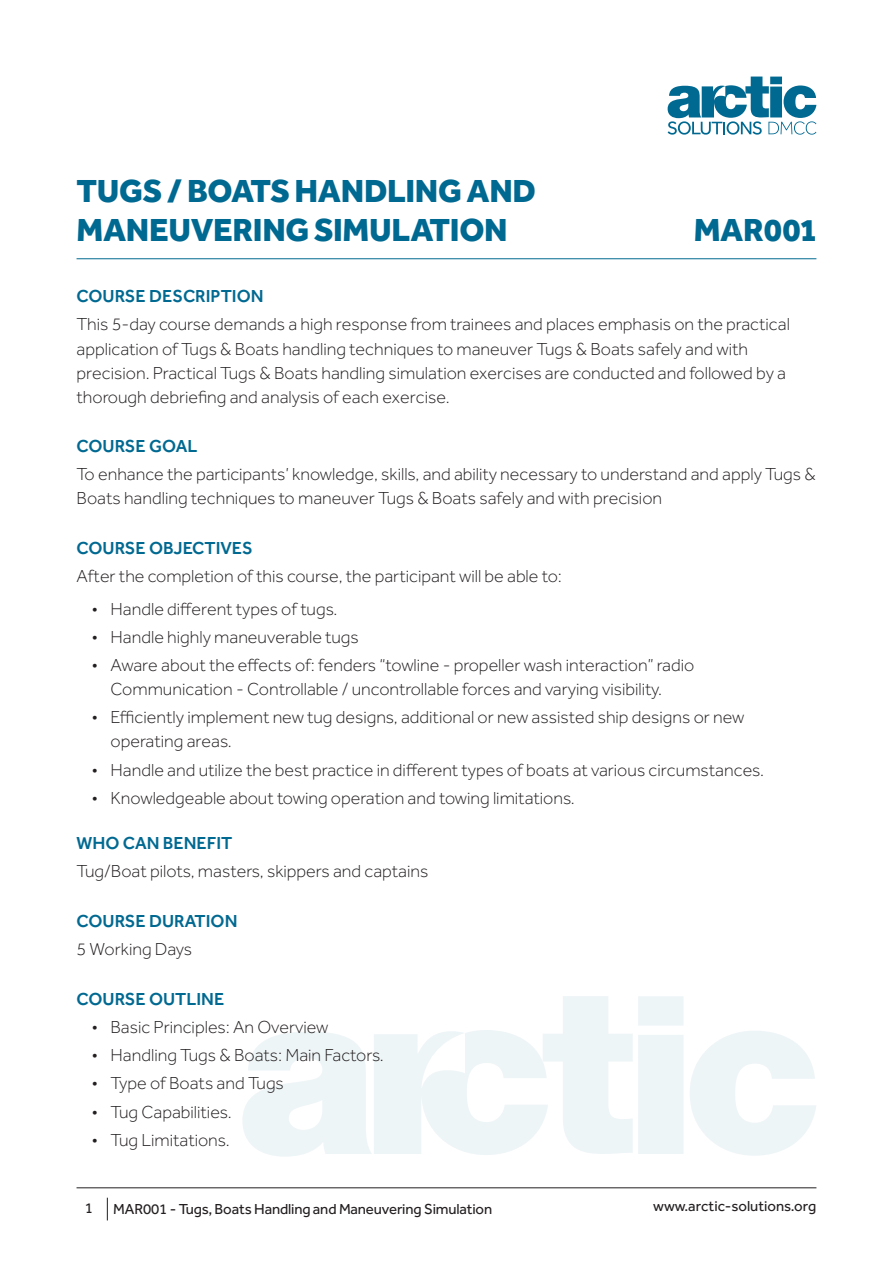
<style>
.page{position:relative;width:893px;height:1263px;background:#fff}
.page>*{position:absolute;margin:0;border:0;box-sizing:border-box;transform-origin:0 0}
.Title_-_Course_Outli{font:800 33px/39.6px "Effra";letter-spacing:-.01em;color:#006991}
.Code_-_Course_Outlin{font:800 33px "Effra";letter-spacing:-.01em;color:#006991}
.Normal_-_Course_Outl{font:300 18px/24px "Effra";color:#231f20}
.Heading_-_Course_Out{font:500 18px "Effra";color:#006991}
.t1{font:15px "Effra";letter-spacing:-.01em;color:#231f20}
</style>
<div class="page">
<hr style="left:77px;top:1187px;width:739px;height:1px;background:#231f20">
<svg style="left:107px;top:1198px;width:1px;height:22px"></svg>
<svg style="left:668px;top:77px;width:148px;height:58px"></svg>
<svg style="left:690px;top:1031px;width:126px;height:125px"></svg>
<svg style="left:243px;top:996px;width:440px;height:161px"></svg>
<hr style="left:77px;top:258px;width:739px;height:1px;background:#006991">
<p class="Title_-_Course_Outli" style="left:77px;top:170px;width:461px">TUGS / BOATS HANDLING AND<br>MANEUVERING SIMULATION</p>
<p class="Code_-_Course_Outlin" style="left:694px;top:210px;width:124px">MAR001</p>
<p class="Heading_-_Course_Out" style="left:77px;top:285px;width:189px">COURSE DESCRIPTION</p>
<p class="Normal_-_Course_Outl" style="left:77px;top:312px;width:715px">This 5-day course demands a high response from trainees and places emphasis on the practical application of Tugs &amp; Boats handling techniques to maneuver Tugs &amp; Boats safely and with precision. Practical Tugs &amp; Boats handling simulation exercises are conducted and followed by a thorough debriefing and analysis of each exercise.</p>
<p class="Heading_-_Course_Out" style="left:77px;top:435px;width:122px">COURSE GOAL</p>
<p class="Normal_-_Course_Outl" style="left:77px;top:462px;width:741px">To enhance the participants’ knowledge, skills, and ability necessary to understand and apply Tugs &amp;<br>Boats handling techniques to maneuver Tugs &amp; Boats safely and with precision</p>
<p class="Heading_-_Course_Out" style="left:77px;top:537px;width:178px">COURSE OBJECTIVES</p>
<p class="Normal_-_Course_Outl" style="left:77px;top:564px;width:487px">After the completion of this course, the participant will be able to:</p>
<p class="Normal_-_Course_Outl" style="left:92px;top:596px;width:247px">• Handle different types of tugs.</p>
<p class="Normal_-_Course_Outl" style="left:92px;top:625px;width:269px">• Handle highly maneuverable tugs</p>
<p class="Normal_-_Course_Outl" style="left:111px;top:653px;width:585px;text-indent:-19px">• Aware about the effects of: fenders “towline - propeller wash interaction” radio<br>Communication - Controllable / uncontrollable forces and varying visibility.</p>
<p class="Normal_-_Course_Outl" style="left:111px;top:705px;width:635px;text-indent:-19px">• Efficiently implement new tug designs, additional or new assisted ship designs or new operating areas.</p>
<p class="Normal_-_Course_Outl" style="left:92px;top:757px;width:674px">• Handle and utilize the best practice in different types of boats at various circumstances.</p>
<p class="Normal_-_Course_Outl" style="left:92px;top:786px;width:485px">• Knowledgeable about towing operation and towing limitations.</p>
<p class="Heading_-_Course_Out" style="left:77px;top:832px;width:157px">WHO CAN BENEFIT</p>
<p class="Normal_-_Course_Outl" style="left:77px;top:859px;width:353px">Tug/Boat pilots, masters, skippers and captains</p>
<p class="Heading_-_Course_Out" style="left:77px;top:910px;width:162px">COURSE DURATION</p>
<p class="Normal_-_Course_Outl" style="left:77px;top:937px;width:117px">5 Working Days</p>
<p class="Heading_-_Course_Out" style="left:77px;top:988px;width:149px">COURSE OUTLINE</p>
<p class="Normal_-_Course_Outl" style="left:92px;top:1015px;width:238px">• Basic Principles: An Overview</p>
<p class="Normal_-_Course_Outl" style="left:92px;top:1043px;width:294px">• Handling Tugs &amp; Boats: Main Factors.</p>
<p class="Normal_-_Course_Outl" style="left:92px;top:1071px;width:194px">• Type of Boats and Tugs</p>
<p class="Normal_-_Course_Outl" style="left:92px;top:1099px;width:142px">• Tug Capabilities.</p>
<p class="Normal_-_Course_Outl" style="left:92px;top:1128px;width:140px">• Tug Limitations.</p>
<p class="t1" style="left:85px;top:1199px;width:10px">1</p>
<p class="t1" style="left:113px;top:1200px;width:380px">MAR001 - Tugs, Boats Handling and Maneuvering Simulation</p>
<p class="t1" style="left:653px;top:1198px;width:165px">www.arctic-solutions.org</p>
</div>
